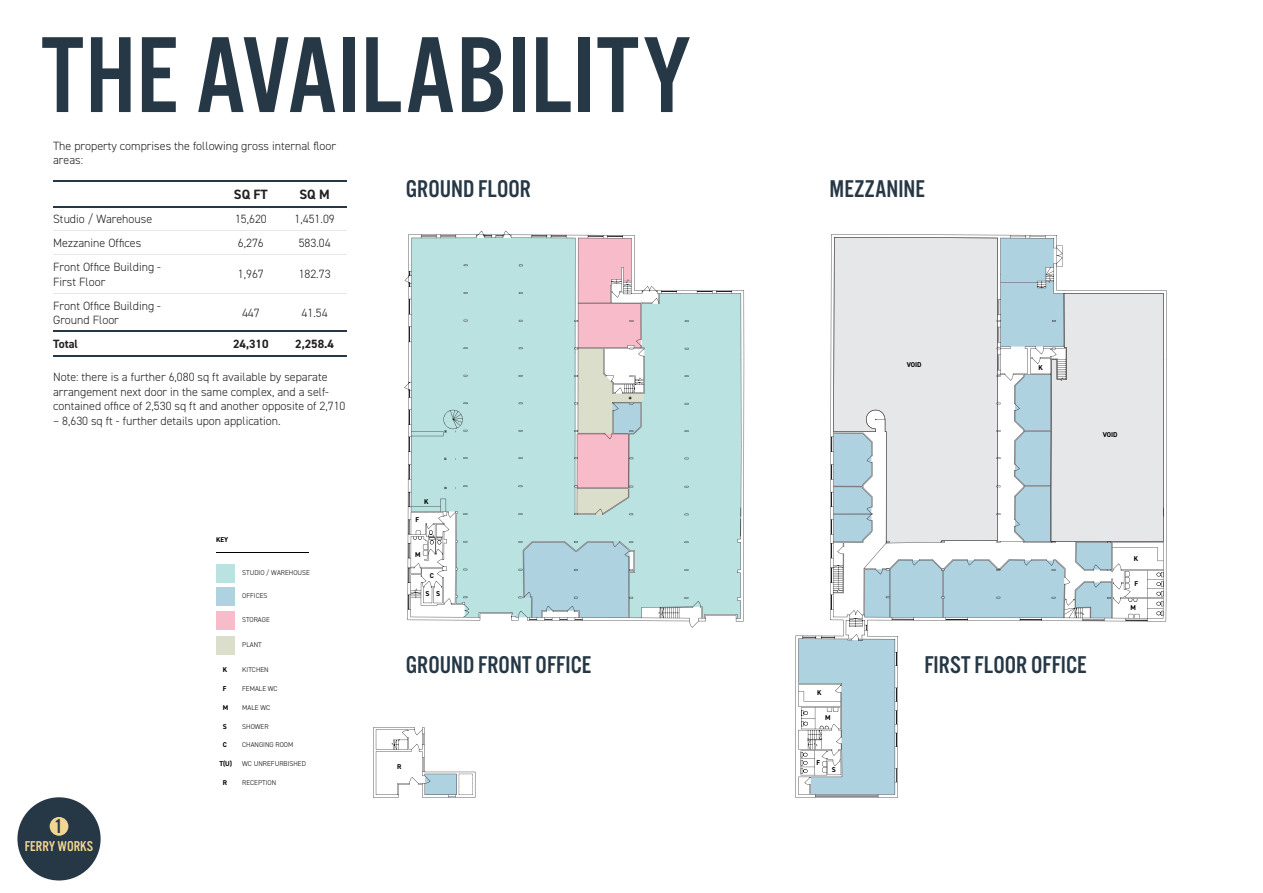
<style>
.page{position:relative;width:1263px;height:893px;background:#fff}
.page>*{position:absolute;margin:0;border:0;box-sizing:border-box;transform-origin:0 0}
.t1{font:112.2px "Alternate Got No 3 D";color:#263745}
.t2{font:25.2px "Alternate Got No 3 D";color:#263745}
.t3{font:21px "Alternate Got No 3 D";color:#263745}
.t4{font:14.85px "Alternate Got No 3 D";color:#f3d592}
.t5{font:700 13.5px "DIN2014";color:#231f20}
.t6{font:300 12px/14.4px "DIN2014";color:#231f20}
.t7{font:700 12px "DIN2014";color:#231f20}
.t8{font:300 7.05px "DIN2014";color:#000}
.t9{font:700 7.05px "DIN2014";color:#000}
</style>
<div class="page">
<div style="left:17px;top:797px;width:84px;height:83px;background:#263745;border-radius:50%"></div>
<div style="left:50px;top:817px;width:18px;height:19px;background:#f3d592;border-radius:50%"></div>
<hr style="left:53px;top:230px;width:166px;height:1px;background:#e6e7e9">
<hr style="left:219px;top:230px;width:64px;height:1px;background:#e6e7e9">
<hr style="left:283px;top:230px;width:64px;height:1px;background:#e6e7e9">
<hr style="left:53px;top:254px;width:166px;height:1px;background:#e6e7e9">
<hr style="left:219px;top:254px;width:64px;height:1px;background:#e6e7e9">
<hr style="left:283px;top:254px;width:64px;height:1px;background:#e6e7e9">
<hr style="left:53px;top:293px;width:166px;height:1px;background:#e6e7e9">
<hr style="left:219px;top:293px;width:64px;height:1px;background:#e6e7e9">
<hr style="left:283px;top:293px;width:64px;height:1px;background:#e6e7e9">
<hr style="left:53px;top:181px;width:166px;height:1px;background:#263745">
<hr style="left:219px;top:181px;width:64px;height:1px;background:#263745">
<hr style="left:283px;top:181px;width:64px;height:1px;background:#263745">
<hr style="left:53px;top:206px;width:166px;height:1px;background:#263745">
<hr style="left:219px;top:206px;width:64px;height:1px;background:#263745">
<hr style="left:283px;top:206px;width:64px;height:1px;background:#263745">
<hr style="left:53px;top:331px;width:166px;height:1px;background:#263745">
<hr style="left:219px;top:331px;width:64px;height:1px;background:#263745">
<hr style="left:283px;top:331px;width:64px;height:1px;background:#263745">
<hr style="left:53px;top:355px;width:166px;height:1px;background:#263745">
<hr style="left:219px;top:355px;width:64px;height:1px;background:#263745">
<hr style="left:283px;top:355px;width:64px;height:1px;background:#263745">
<svg style="left:373px;top:620px;width:36px;height:178px"></svg>
<svg style="left:411px;top:231px;width:646px;height:48px"></svg>
<svg style="left:404px;top:271px;width:178px;height:349px"></svg>
<svg style="left:413px;top:279px;width:332px;height:519px;background:#c5dedd"></svg>
<svg style="left:450px;top:410px;width:448px;height:388px"></svg>
<svg style="left:411px;top:411px;width:52px;height:341px"></svg>
<svg style="left:798px;top:238px;width:369px;height:558px"></svg>
<div style="left:216px;top:563px;width:19px;height:19px;background:#bae2e1"></div>
<div style="left:216px;top:587px;width:19px;height:19px;background:#afd2e1"></div>
<div style="left:216px;top:611px;width:19px;height:19px;background:#f8bbca"></div>
<div style="left:216px;top:636px;width:19px;height:19px;background:#dadeca"></div>
<hr style="left:216px;top:553px;width:92px;height:1px;background:#000">
<div style="left:955px;top:690px;width:287px;height:127px;background:#fff"></div>
<div style="left:631px;top:676px;width:113px;height:127px;background:#fff"></div>
<h1 class="t1" style="left:41px;top:16px;width:652px">THE AVAILABILITY</h1>
<p class="t6" style="left:53px;top:138px;width:285px">The property comprises the following gross internal floor areas:</p>
<p class="t5" style="left:234px;top:186px;width:35px">SQ FT</p>
<p class="t5" style="left:300px;top:186px;width:32px">SQ M</p>
<p class="t6" style="left:53px;top:212px;width:101px">Studio / Warehouse</p>
<p class="t6" style="left:235px;top:212px;width:33px">15,620</p>
<p class="t6" style="left:295px;top:212px;width:42px">1,451.09</p>
<p class="t6" style="left:53px;top:236px;width:90px">Mezzanine Offices</p>
<p class="t6" style="left:238px;top:236px;width:27px">6,276</p>
<p class="t6" style="left:299px;top:236px;width:33px">583.04</p>
<p class="t6" style="left:53px;top:260px;width:109px">Front Office Building -<br>First Floor</p>
<p class="t6" style="left:238px;top:267px;width:27px">1,967</p>
<p class="t6" style="left:299px;top:267px;width:33px">182.73</p>
<p class="t6" style="left:53px;top:298px;width:109px">Front Office Building -<br>Ground Floor</p>
<p class="t6" style="left:242px;top:306px;width:19px">447</p>
<p class="t6" style="left:302px;top:306px;width:28px">41.54</p>
<p class="t7" style="left:53px;top:336px;width:26px">Total</p>
<p class="t7" style="left:233px;top:336px;width:37px">24,310</p>
<p class="t7" style="left:295px;top:336px;width:40px">2,258.4</p>
<p class="t9" style="left:121px;top:301px;width:5px">F</p>
<p class="t8" style="left:140px;top:301px;width:37px">FEMALE WC</p>
<p class="t6" style="left:53px;top:370px;width:294px">Note: there is a further 6,080 sq ft available by separate arrangement next door in the same complex, and a self&shy;contained office of 2,530 sq ft and another opposite of 2,710</p>
<p class="t6" style="left:53px;top:413px;width:229px">– 8,630 sq ft - further details upon application.</p>
<p class="t9" style="left:117px;top:377px;width:14px">T(U)</p>
<p class="t8" style="left:140px;top:377px;width:65px">WC UNREFURBISHED</p>
<p class="t8" style="left:140px;top:396px;width:35px">RECEPTION</p>
<h2 class="t2" style="left:406px;top:176px;width:127px">GROUND FLOOR</h2>
<h2 class="t2" style="left:830px;top:176px;width:97px">MEZZANINE</h2>
<p class="t9" style="left:907px;top:360px;width:16px">VOID</p>
<p class="t9" style="left:1038px;top:363px;width:6px">K</p>
<p class="t9" style="left:1103px;top:430px;width:16px">VOID</p>
<h3 class="t3" style="left:54px;top:815px;width:10px">1</h3>
<p class="t4" style="left:25px;top:839px;width:70px">FERRY WORKS</p>
<p class="t9" style="left:216px;top:534px;width:14px">KEY</p>
<p class="t8" style="left:242px;top:568px;width:69px">STUDIO / WAREHOUSE</p>
<p class="t8" style="left:242px;top:592px;width:27px">OFFICES</p>
<p class="t8" style="left:242px;top:616px;width:29px">STORAGE</p>
<p class="t8" style="left:242px;top:640px;width:21px">PLANT</p>
<p class="t9" style="left:223px;top:665px;width:6px">K</p>
<p class="t8" style="left:242px;top:665px;width:28px">KITCHEN</p>
<p class="t9" style="left:223px;top:684px;width:5px">F</p>
<p class="t8" style="left:242px;top:684px;width:37px">FEMALE WC</p>
<p class="t9" style="left:223px;top:702px;width:7px">M</p>
<p class="t8" style="left:242px;top:703px;width:29px">MALE WC</p>
<p class="t9" style="left:223px;top:721px;width:6px">S</p>
<p class="t8" style="left:242px;top:722px;width:28px">SHOWER</p>
<p class="t9" style="left:223px;top:740px;width:6px">C</p>
<p class="t8" style="left:242px;top:741px;width:53px">CHANGING ROOM</p>
<p class="t9" style="left:219px;top:759px;width:14px">T(U)</p>
<p class="t8" style="left:242px;top:760px;width:65px">WC UNREFURBISHED</p>
<p class="t9" style="left:223px;top:778px;width:6px">R</p>
<p class="t8" style="left:242px;top:778px;width:35px">RECEPTION</p>
<p class="t9" style="left:424px;top:497px;width:6px">K</p>
<p class="t9" style="left:415px;top:515px;width:5px">F</p>
<p class="t9" style="left:415px;top:550px;width:7px">M</p>
<p class="t9" style="left:430px;top:571px;width:6px">C</p>
<p class="t9" style="left:425px;top:589px;width:16px">S S</p>
<h2 class="t2" style="left:406px;top:652px;width:187px">GROUND FRONT OFFICE</h2>
<h2 class="t2" style="left:924px;top:652px;width:164px">FIRST FLOOR OFFICE</h2>
<p class="t9" style="left:817px;top:687px;width:6px">K</p>
<p class="t9" style="left:397px;top:762px;width:6px">R</p>
<p class="t9" style="left:825px;top:713px;width:7px">M</p>
<p class="t9" style="left:817px;top:758px;width:5px">F</p>
<p class="t9" style="left:832px;top:765px;width:6px">S</p>
<p class="t9" style="left:1134px;top:553px;width:6px">K</p>
<p class="t9" style="left:1134px;top:578px;width:5px">F</p>
<p class="t9" style="left:1130px;top:603px;width:7px">M</p>
</div>
